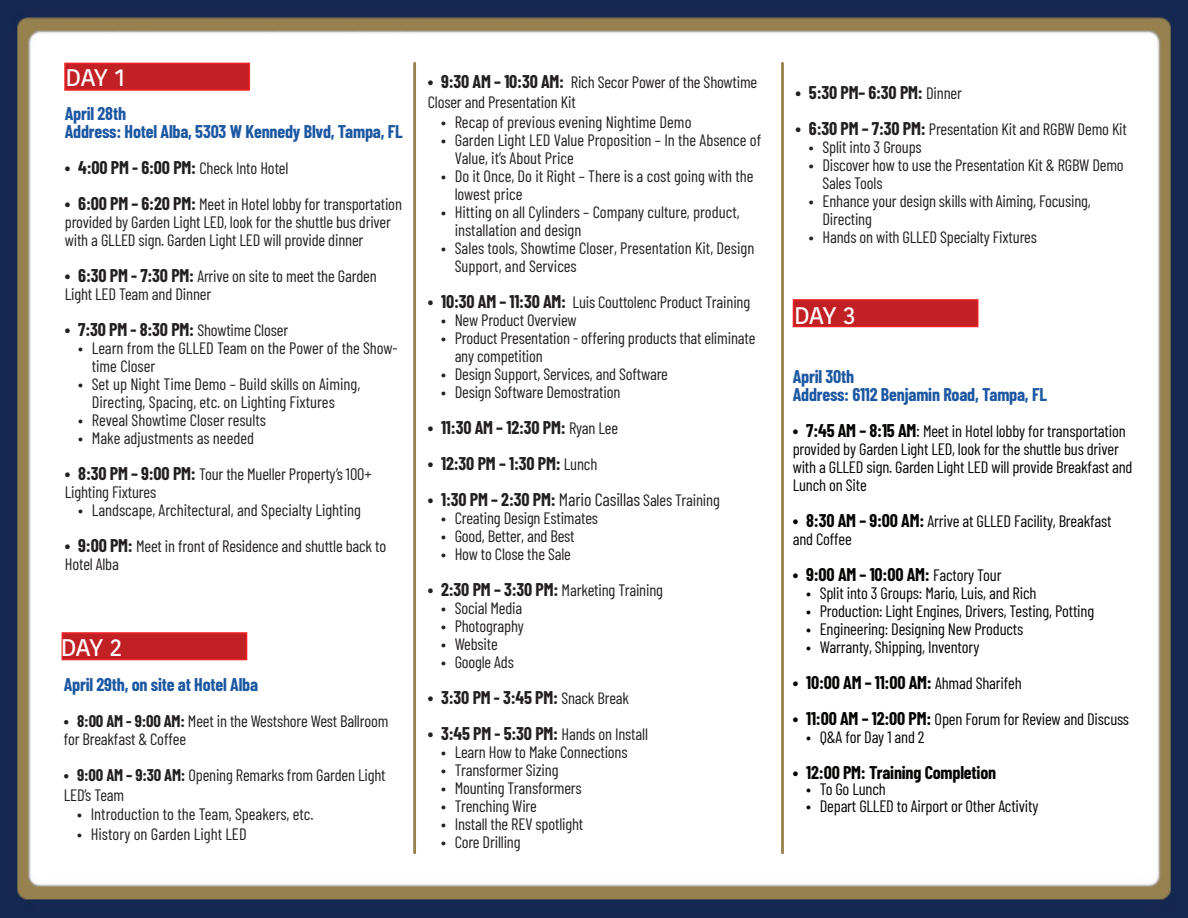
<style>
.page{position:relative;width:1188px;height:918px;background:#fff}
.page>*{position:absolute;margin:0;border:0;box-sizing:border-box;transform-origin:0 0}
.t1{font:500 24px "Kohinoor Bangla";letter-spacing:-.04em;color:#fff}
.t2{font:700 18px "Barlow Condensed";letter-spacing:-.01em;color:#231f20}
.t3{font:700 18px/18px "Barlow Condensed";letter-spacing:-.01em;color:#1c57a2}
.t4{font:700 18px "Barlow Condensed";letter-spacing:-.01em;color:#040503}
.t5{font:16.5px/18px "Barlow Condensed";letter-spacing:-.01em;color:#231f20}
.t6{font:16.5px/18px "Barlow Condensed";letter-spacing:-.01em;color:#040503}
.s1{font-weight:700;font-size:18px}
.s2{font-weight:400;font-size:16.5px}
.s3{font-weight:400}
.s4{font-weight:700}
.s5{font-size:18px}
</style>
<div class="page">
<img style="left:0;top:0;width:1188px;height:918px">
<div style="left:64px;top:63px;width:186px;height:28px;background:#c12025;border:2px solid #ee2123"></div>
<hr style="left:413px;top:62px;width:3px;height:792px;background:#97814f">
<hr style="left:781px;top:62px;width:3px;height:792px;background:#97814f">
<div style="left:62px;top:632px;width:185px;height:28px;background:#c12025;border:2px solid #ee2123"></div>
<div style="left:793px;top:299px;width:185px;height:28px;background:#c12025;border:2px solid #ee2123"></div>
<p class="t1" style="left:66px;top:59px;width:61px">DAY 1</p>
<p class="t5" style="left:428px;top:71px;width:331px;line-height:19.8px"><span class="s1">• 9:30 AM – 10:30 AM:</span> Rich Secor Power of the Showtime<br>Closer and Presentation Kit</p>
<p class="t5" style="left:441px;top:112px;width:252px">• Recap of previous evening Nightime Demo</p>
<p class="t5" style="left:455px;top:130px;width:308px;text-indent:-14px">• Garden Light LED Value Proposition – In the Absence of<br>Value, it’s About Price</p>
<p class="t5" style="left:455px;top:166px;width:301px;text-indent:-14px">• Do it Once, Do it Right – There is a cost going with the lowest price</p>
<p class="t5" style="left:455px;top:202px;width:287px;text-indent:-14px">• Hitting on all Cylinders – Company culture, product, installation and design</p>
<p class="t5" style="left:455px;top:238px;width:301px;text-indent:-14px">• Sales tools, Showtime Closer, Presentation Kit, Design<br>Support, and Services</p>
<p class="t5" style="left:428px;top:292px;width:324px"><span class="s1">• 10:30 AM – 11:30 AM:</span> Luis Couttolenc Product Training</p>
<p class="t5" style="left:441px;top:310px;width:137px">• New Product Overview</p>
<p class="t5" style="left:455px;top:328px;width:302px;text-indent:-14px">• Product Presentation - offering products that eliminate any competition</p>
<p class="t5" style="left:441px;top:364px;width:228px">• Design Support, Services, and Software</p>
<p class="t5" style="left:441px;top:382px;width:181px">• Design Software Demostration</p>
<p class="t2" style="left:428px;top:415px;width:192px">• 11:30 AM – 12:30 PM: <span class="s2">Ryan Lee</span></p>
<p class="t2" style="left:428px;top:451px;width:171px">• 12:30 PM – 1:30 PM: <span class="s2">Lunch</span></p>
<p class="t2" style="left:428px;top:487px;width:294px">• 1:30 PM – 2:30 PM: <span class="s3">Mario Casillas</span> <span class="s2">Sales Training</span></p>
<p class="t5" style="left:441px;top:508px;width:158px">• Creating Design Estimates</p>
<p class="t5" style="left:441px;top:526px;width:135px">• Good, Better, and Best</p>
<p class="t5" style="left:441px;top:544px;width:131px">• How to Close the Sale</p>
<p class="t5" style="left:428px;top:580px;width:237px"><span class="s1">• 2:30 PM – 3:30 PM:</span> Marketing Training</p>
<p class="t5" style="left:441px;top:598px;width:83px">• Social Media</p>
<p class="t5" style="left:441px;top:616px;width:84px">• Photography</p>
<p class="t5" style="left:441px;top:634px;width:58px">• Website</p>
<p class="t5" style="left:441px;top:652px;width:74px">• Google Ads</p>
<p class="t2" style="left:428px;top:685px;width:203px">• 3:30 PM - 3:45 PM: <span class="s2">Snack Break</span></p>
<p class="t2" style="left:428px;top:721px;width:222px">• 3:45 PM - 5:30 PM: <span class="s2">Hands on Install</span></p>
<p class="t5" style="left:441px;top:742px;width:188px">• Learn How to Make Connections</p>
<p class="t5" style="left:441px;top:760px;width:119px">• Transformer Sizing</p>
<p class="t5" style="left:441px;top:778px;width:142px">• Mounting Transformers</p>
<p class="t5" style="left:441px;top:796px;width:97px">• Trenching Wire</p>
<p class="t5" style="left:441px;top:814px;width:144px">• Install the REV spotlight</p>
<p class="t5" style="left:441px;top:832px;width:81px">• Core Drilling</p>
<p class="t3" style="left:65px;top:104px;width:63px">April 28th</p>
<p class="t3" style="left:65px;top:122px;width:340px">Address: Hotel Alba, 5303 W Kennedy Blvd, Tampa, FL</p>
<p class="t2" style="left:65px;top:155px;width:225px">• 4:00 PM - 6:00 PM: <span class="s2">Check Into Hotel</span></p>
<p class="t5" style="left:65px;top:194px;width:339px"><span class="s1">• 6:00 PM – 6:20 PM:</span> Meet in Hotel lobby for transportation provided by Garden Light LED, look for the shuttle bus driver with a GLLED sign. Garden Light LED will provide dinner</p>
<p class="t5" style="left:65px;top:266px;width:313px"><span class="s1">• 6:30 PM - 7:30 PM:</span> Arrive on site to meet the Garden<br>Light LED Team and Dinner</p>
<p class="t2" style="left:65px;top:317px;width:225px">• 7:30 PM - 8:30 PM: <span class="s2">Showtime Closer</span></p>
<p class="t5" style="left:92px;top:338px;width:307px;text-indent:-14px">• Learn from the GLLED Team on the Power of the Show&shy;time Closer</p>
<p class="t5" style="left:92px;top:374px;width:270px;text-indent:-14px">• Set up Night Time Demo – Build skills on Aiming,<br>Directing, Spacing, etc. on Lighting Fixtures</p>
<p class="t5" style="left:78px;top:410px;width:189px">• Reveal Showtime Closer results</p>
<p class="t5" style="left:78px;top:428px;width:177px">• Make adjustments as needed</p>
<p class="t5" style="left:65px;top:464px;width:308px"><span class="s1">• 8:30 PM – 9:00 PM:</span> Tour the Mueller Property’s 100+<br>Lighting Fixtures</p>
<p class="t5" style="left:78px;top:500px;width:284px">• Landscape, Architectural, and Specialty Lighting</p>
<p class="t5" style="left:65px;top:536px;width:323px"><span class="s1">• 9:00 PM:</span> Meet in front of Residence and shuttle back to<br>Hotel Alba</p>
<p class="t1" style="left:61px;top:628px;width:63px">DAY 2</p>
<p class="t3" style="left:64px;top:674px;width:196px">April 29th, on site at Hotel Alba</p>
<p class="t5" style="left:64px;top:711px;width:326px"><span class="s4">• 8:00 AM - 9:00 AM:</span> Meet in the Westshore West Ballroom for Breakfast &amp; Coffee</p>
<p class="t5" style="left:64px;top:764px;width:323px;line-height:19.8px"><span class="s4">• 9:00 AM – 9:30 AM:</span> Opening Remarks from Garden Light<br>LED’s Team</p>
<p class="t5" style="left:77px;top:804px;width:238px">• Introduction to the Team, Speakers, etc.</p>
<p class="t5" style="left:77px;top:824px;width:171px">• History on Garden Light LED</p>
<p class="t2" style="left:795px;top:80px;width:168px">• 5:30 PM– 6:30 PM: <span class="s2">Dinner</span></p>
<p class="t5" style="left:795px;top:119px;width:333px"><span class="s1">• 6:30 PM – 7:30 PM:</span> Presentation Kit and RGBW Demo Kit</p>
<p class="t5" style="left:809px;top:137px;width:114px">• Split into 3 Groups</p>
<p class="t5" style="left:822px;top:155px;width:303px;text-indent:-14px">• Discover how to use the Presentation Kit &amp; RGBW Demo<br>Sales Tools</p>
<p class="t5" style="left:822px;top:191px;width:270px;text-indent:-14px">• Enhance your design skills with Aiming, Focusing,<br>Directing</p>
<p class="t5" style="left:809px;top:227px;width:230px">• Hands on with GLLED Specialty Fixtures</p>
<p class="t1" style="left:794px;top:297px;width:63px">DAY 3</p>
<p class="t3" style="left:793px;top:366px;width:256px">April 30th<br>Address: 6112 Benjamin Road, Tampa, FL</p>
<p class="t6" style="left:793px;top:420px;width:341px"><span class="s1">• 7:45 AM – 8:15 AM</span><span class="s5">:</span> Meet in Hotel lobby for transportation provided by Garden Light LED, look for the shuttle bus driver with a GLLED sign. Garden Light LED will provide Breakfast and Lunch on Site</p>
<p class="t6" style="left:793px;top:510px;width:320px"><span class="s1">• 8:30 AM – 9:00 AM:</span> Arrive at GLLED Facility, Breakfast and Coffee</p>
<p class="t4" style="left:793px;top:561px;width:210px">• 9:00 AM – 10:00 AM: <span class="s2">Factory Tour</span></p>
<p class="t6" style="left:806px;top:582px;width:232px">• Split into 3 Groups: Mario, Luis, and Rich</p>
<p class="t6" style="left:806px;top:600px;width:289px">• Production: Light Engines, Drivers, Testing, Potting</p>
<p class="t6" style="left:806px;top:618px;width:219px">• Engineering: Designing New Products</p>
<p class="t6" style="left:806px;top:636px;width:175px">• Warranty, Shipping, Inventory</p>
<p class="t4" style="left:793px;top:669px;width:231px">• 10:00 AM – 11:00 AM: <span class="s2">Ahmad Sharifeh</span></p>
<p class="t6" style="left:793px;top:708px;width:338px"><span class="s1">• 11:00 AM – 12:00 PM:</span> Open Forum for Review and Discuss</p>
<p class="t6" style="left:806px;top:726px;width:120px">• Q&amp;A for Day 1 and 2</p>
<p class="t4" style="left:793px;top:759px;width:205px">• 12:00 PM: Training Completion</p>
<p class="t6" style="left:806px;top:779px;width:81px">• To Go Lunch</p>
<p class="t6" style="left:806px;top:795px;width:234px">• Depart GLLED to Airport or Other Activity</p>
</div>
